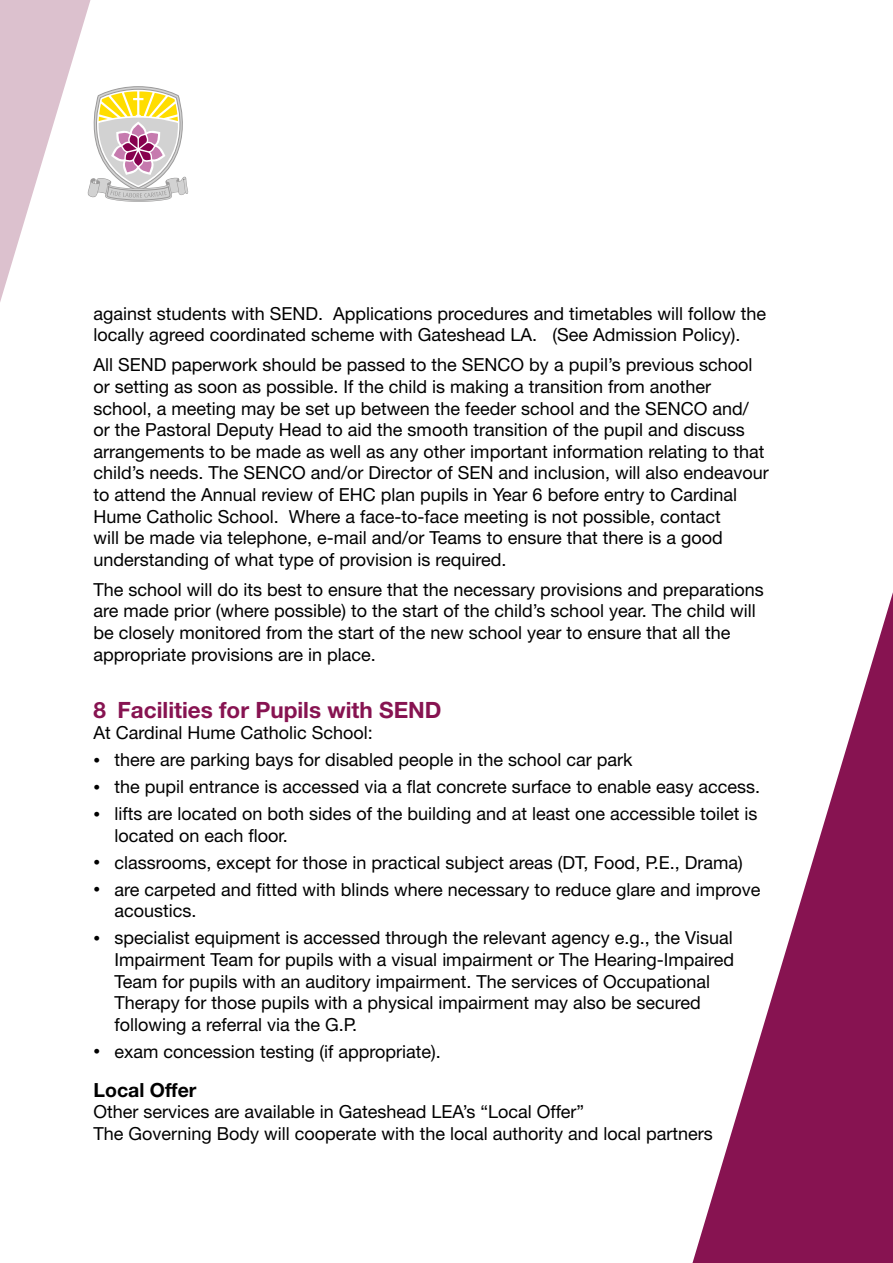
<style>
.page{position:relative;width:893px;height:1263px;background:#fff}
.page>*{position:absolute;margin:0;border:0;box-sizing:border-box;transform-origin:0 0}
.t1{font:700 22.5px "Helvetica Neue LT Std";color:#871351}
.t2{font:700 19.5px "Helvetica Neue LT Std";color:#000}
.t3{font:18px/21.6px "Helvetica Neue LT Std";color:#000}
.s1{font-size:13.5px}
</style>
<div class="page">
<svg style="left:692px;top:592px;width:201px;height:671px"></svg>
<svg style="left:0;top:0;width:189px;height:302px"></svg>
<p class="t3" style="left:94px;top:302px;width:674px">against students with SEND. Applications procedures and timetables will follow the locally agreed coordinated scheme with Gateshead LA. (See Admission Policy).</p>
<p class="t3" style="left:94px;top:354px;width:677px">All SEND paperwork should be passed to the SENCO by a pupil’s previous school or setting as soon as possible. If the child is making a transition from another school, a meeting may be set up between the feeder school and the SENCO and/ or the Pastoral Deputy Head to aid the smooth transition of the pupil and discuss arrangements to be made as well as any other important information relating to that child’s needs. The SENCO and/or Director of SEN and inclusion, will also endeavour to attend the Annual review of EHC plan pupils in Year 6 before entry to Cardinal Hume Catholic School. Where a face-to-face meeting is not possible, contact<br>will be made via telephone, e-mail and/or Teams to ensure that there is a good understanding of what type of provision is required.</p>
<p class="t3" style="left:94px;top:578px;width:672px">The school will do its best to ensure that the necessary provisions and preparations are made prior (where possible) to the start of the child’s school year. The child will be closely monitored from the start of the new school year to ensure that all the appropriate provisions are in place.</p>
<p class="t1" style="left:94px;top:696px;width:350px">8 Facilities for Pupils with SEND</p>
<p class="t3" style="left:94px;top:722px;width:281px">At Cardinal Hume Catholic School:</p>
<p class="t3" style="left:94px;top:749px;width:540px"><span class="s1">•</span> there are parking bays for disabled people in the school car park</p>
<p class="t3" style="left:94px;top:776px;width:668px"><span class="s1">•</span> the pupil entrance is accessed via a flat concrete surface to enable easy access.</p>
<p class="t3" style="left:115px;top:803px;width:644px;text-indent:-21px"><span class="s1">•</span> lifts are located on both sides of the building and at least one accessible toilet is located on each floor.</p>
<p class="t3" style="left:94px;top:851px;width:651px"><span class="s1">•</span> classrooms, except for those in practical subject areas (DT, Food, P.E., Drama)</p>
<p class="t3" style="left:115px;top:878px;width:647px;text-indent:-21px"><span class="s1">•</span> are carpeted and fitted with blinds where necessary to reduce glare and improve acoustics.</p>
<p class="t3" style="left:115px;top:927px;width:621px;text-indent:-21px"><span class="s1">•</span> specialist equipment is accessed through the relevant agency e.g., the Visual Impairment Team for pupils with a visual impairment or The Hearing-Impaired Team for pupils with an auditory impairment. The services of Occupational Therapy for those pupils with a physical impairment may also be secured following a referral via the G.P.</p>
<p class="t3" style="left:94px;top:1040px;width:349px"><span class="s1">•</span> exam concession testing (if appropriate).</p>
<p class="t2" style="left:94px;top:1078px;width:104px">Local Offer</p>
<p class="t3" style="left:94px;top:1101px;width:621px">Other services are available in Gateshead LEA’s “Local Offer”<br>The Governing Body will cooperate with the local authority and local partners</p>
</div>
